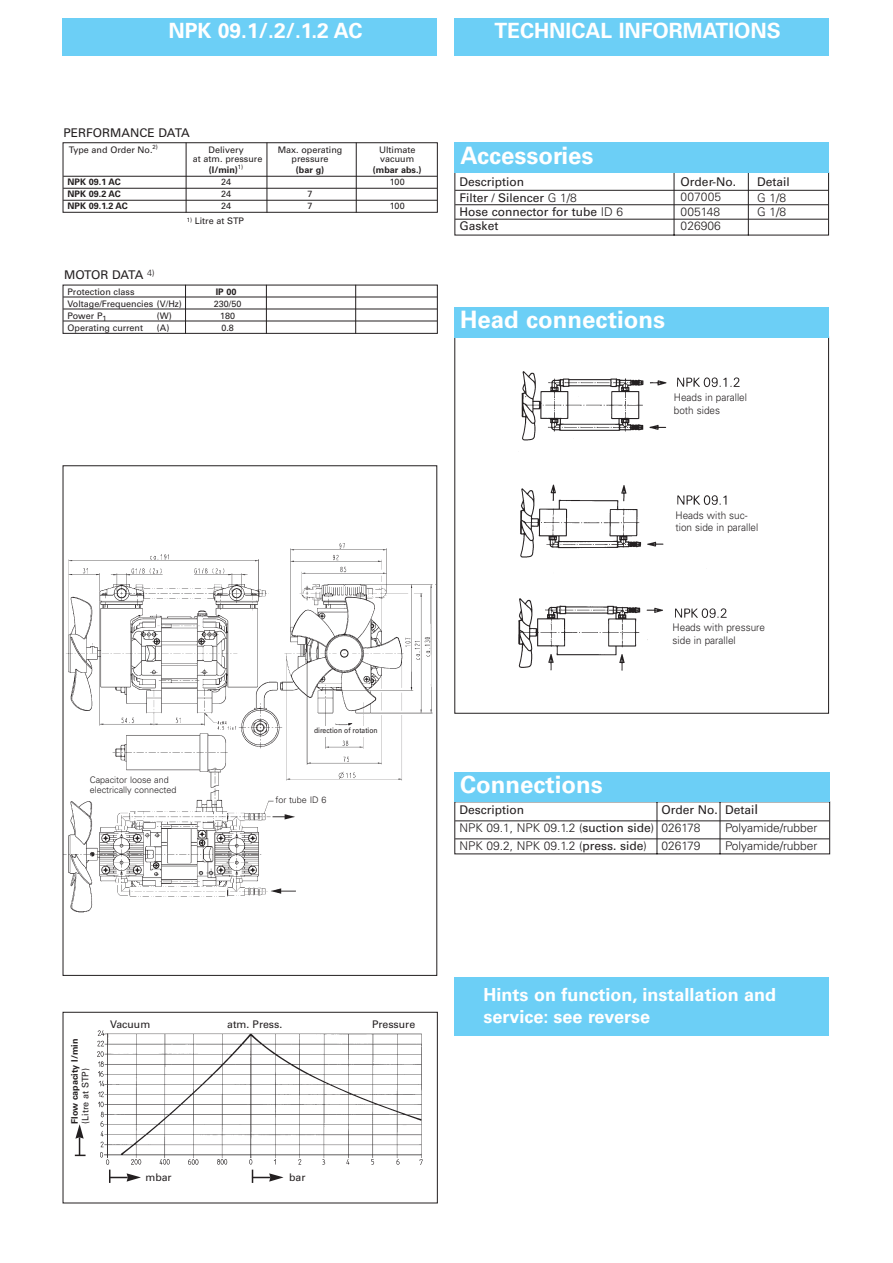
<style>
.page{position:relative;width:893px;height:1263px;background:#fff}
.page>*{position:absolute;margin:0;border:0;box-sizing:border-box;transform-origin:0 0}
.t1{font:700 24px "Univers";color:#fff}
.t2{font:700 21px "Univers";color:#fff}
.t3{font:700 18px/21.6px "Univers";color:#fff}
.t4{font:300 12px/18.3px "Univers";color:#231f20}
.t5{font:12px "Univers";color:#231f20}
.t6{font:12px "Univers";letter-spacing:-.04em;color:#231f20}
.t7{font:300 10.5px/12.6px "Univers";color:#231f20;scale:.95 1}
.t8{font:10.5px "Univers";color:#231f20}
.t9{font:9px "Univers";color:#231f20}
.t10{font:700 9px "Univers";color:#231f20}
.t11{font:300 9px/10.5px "Univers";color:#231f20}
.t12{font:7.5px "Univers";color:#231f20;scale:.9 1}
.s1{font-weight:300}
.s2{font-weight:400}
.s3{font-weight:400;font-size:13.5px}
</style>
<div class="page">
<div style="left:454px;top:18px;width:374px;height:37px;background:#6ccff6"></div>
<div style="left:63px;top:18px;width:374px;height:37px;background:#6ccff6"></div>
<img style="left:65px;top:543px;width:368px;height:370px">
<div style="left:88px;top:775px;width:102px;height:22px;background:#fff"></div>
<div style="left:274px;top:795px;width:77px;height:11px;background:#fff"></div>
<hr style="left:63px;top:176px;width:374px;height:1px;background:#231f20">
<hr style="left:63px;top:188px;width:374px;height:1px;background:#231f20">
<hr style="left:63px;top:200px;width:374px;height:1px;background:#231f20">
<div style="left:63px;top:142px;width:374px;height:71px;border:1px solid #231f20"></div>
<hr style="left:186px;top:142px;width:1px;height:71px;background:#231f20">
<hr style="left:266px;top:142px;width:1px;height:71px;background:#231f20">
<hr style="left:356px;top:142px;width:1px;height:71px;background:#231f20">
<hr style="left:63px;top:297px;width:374px;height:1px;background:#231f20">
<hr style="left:63px;top:309px;width:374px;height:1px;background:#231f20">
<hr style="left:63px;top:321px;width:374px;height:1px;background:#231f20">
<div style="left:63px;top:285px;width:374px;height:49px;border:1px solid #231f20"></div>
<hr style="left:185px;top:285px;width:1px;height:49px;background:#231f20">
<hr style="left:266px;top:285px;width:1px;height:49px;background:#231f20">
<hr style="left:355px;top:285px;width:1px;height:49px;background:#231f20">
<img style="left:97px;top:1030px;width:326px;height:145px">
<div style="left:63px;top:1012px;width:374px;height:191px;border:1px solid #231f20"></div>
<div style="left:109px;top:1019px;width:318px;height:14px;background:#fff"></div>
<svg style="left:109px;top:1170px;width:32px;height:13px"></svg>
<svg style="left:252px;top:1170px;width:31px;height:13px"></svg>
<svg style="left:75px;top:1124px;width:11px;height:32px"></svg>
<div style="left:312px;top:726px;width:67px;height:10px;background:#fff"></div>
<div style="left:454px;top:978px;width:374px;height:58px;background:#6ccff6"></div>
<svg style="left:454px;top:171px;width:375px;height:65px"></svg>
<div style="left:454px;top:142px;width:374px;height:31px;background:#6ccff6"></div>
<svg style="left:454px;top:802px;width:376px;height:53px"></svg>
<div style="left:454px;top:772px;width:376px;height:30px;background:#6ccff6"></div>
<img style="left:518px;top:371px;width:222px;height:300px">
<div style="left:454px;top:307px;width:374px;height:30px;background:#6ccff6"></div>
<div style="left:672px;top:392px;width:95px;height:30px;background:#fff"></div>
<div style="left:674px;top:510px;width:87px;height:29px;background:#fff"></div>
<div style="left:671px;top:622px;width:99px;height:30px;background:#fff"></div>
<h2 class="t2" style="left:168px;top:23px;width:196px">NPK 09.1/.2/.1.2 AC</h2>
<h2 class="t2" style="left:494px;top:23px;width:288px">TECHNICAL INFORMATIONS</h2>
<h3 class="t5" style="left:63px;top:128px;width:128px">PERFORMANCE DATA</h3>
<p class="t9" style="left:69px;top:146px;width:91px">Type and Order No.<sup>2)</sup></p>
<p class="t9" style="left:208px;top:146px;width:37px">Delivery</p>
<p class="t9" style="left:278px;top:146px;width:66px">Max. operating</p>
<p class="t9" style="left:379px;top:146px;width:38px">Ultimate</p>
<p class="t9" style="left:193px;top:155px;width:71px">at atm. pressure</p>
<p class="t9" style="left:291px;top:155px;width:39px">pressure</p>
<p class="t9" style="left:380px;top:155px;width:35px">vacuum</p>
<p class="t10" style="left:209px;top:166px;width:36px">(l/min)<sup>1)</sup></p>
<p class="t10" style="left:296px;top:166px;width:30px">(bar g)</p>
<p class="t10" style="left:373px;top:166px;width:50px">(mbar abs.)</p>
<p class="t10" style="left:68px;top:179px;width:55px">NPK 09.1 AC</p>
<p class="t9" style="left:221px;top:179px;width:12px">24</p>
<p class="t9" style="left:390px;top:179px;width:16px">100</p>
<p class="t10" style="left:68px;top:191px;width:55px">NPK 09.2 AC</p>
<p class="t9" style="left:221px;top:191px;width:12px">24</p>
<p class="t9" style="left:307px;top:191px;width:7px">7</p>
<p class="t10" style="left:68px;top:203px;width:62px">NPK 09.1.2 AC</p>
<p class="t9" style="left:221px;top:203px;width:12px">24</p>
<p class="t9" style="left:307px;top:203px;width:7px">7</p>
<p class="t9" style="left:390px;top:203px;width:16px">100</p>
<h3 class="t6" style="left:64px;top:270px;width:92px">MOTOR DATA <sup>4)</sup></h3>
<p class="t9" style="left:187px;top:218px;width:59px"><sup>1)</sup> Litre at STP</p>
<p class="t9" style="left:68px;top:288px;width:69px">Protection class</p>
<p class="t10" style="left:216px;top:288px;width:22px">IP 00</p>
<p class="t9" style="left:68px;top:300px;width:116px">Voltage/Frequencies (V/Hz)</p>
<p class="t9" style="left:214px;top:300px;width:29px">230/50</p>
<p class="t9" style="left:68px;top:312px;width:41px">Power P<sub>1</sub></p>
<p class="t9" style="left:157px;top:312px;width:16px">(W)</p>
<p class="t9" style="left:220px;top:312px;width:16px">180</p>
<p class="t9" style="left:68px;top:324px;width:77px">Operating current</p>
<p class="t9" style="left:157px;top:324px;width:14px">(A)</p>
<p class="t9" style="left:221px;top:324px;width:14px">0.8</p>
<p class="t11" style="left:90px;top:775px;width:88px">Capacitor loose and electrically connected</p>
<p class="t12" style="left:314px;top:728px;width:72px">direction of rotation</p>
<p class="t11" style="left:275px;top:795px;width:52px">for tube ID 6</p>
<h1 class="t1" style="left:460px;top:147px;width:135px">Accessories</h1>
<h3 class="t5" style="left:459px;top:178px;width:66px">Description</h3>
<h3 class="t5" style="left:680px;top:178px;width:57px">Order-No.</h3>
<h3 class="t5" style="left:757px;top:178px;width:34px">Detail</h3>
<h3 class="t5" style="left:459px;top:193px;width:119px">Filter / Silencer <span class="s1">G 1/8</span></h3>
<h3 class="t4" style="left:680px;top:189px;width:42px">007005</h3>
<h3 class="t4" style="left:757px;top:189px;width:31px">G 1/8</h3>
<h3 class="t5" style="left:459px;top:207px;width:165px">Hose connector for tube <span class="s1">ID 6</span></h3>
<h3 class="t4" style="left:680px;top:203px;width:41px">005148</h3>
<h3 class="t4" style="left:757px;top:204px;width:31px">G 1/8</h3>
<h3 class="t5" style="left:459px;top:221px;width:40px">Gasket</h3>
<h3 class="t4" style="left:680px;top:218px;width:42px">026906</h3>
<h1 class="t1" style="left:460px;top:311px;width:206px">Head connections</h1>
<p class="t7" style="left:673px;top:392px;width:78px">Heads in parallel both sides</p>
<p class="t7" style="left:675px;top:510px;width:89px">Heads with suc&shy;tion side in parallel</p>
<p class="t7" style="left:672px;top:622px;width:99px">Heads with pressure side in parallel</p>
<h1 class="t1" style="left:460px;top:776px;width:144px">Connections</h1>
<h3 class="t4" style="left:459px;top:802px;width:300px;text-indent:202px"><span class="s2">Order No. Detai</span><span class="s3">l<br></span>NPK 09.1, NPK 09.1.2 (<span class="s2">suction side</span>) 026178</h3>
<h3 class="t5" style="left:459px;top:805px;width:66px">Description</h3>
<h3 class="t4" style="left:725px;top:820px;width:94px">Polyamide/rubber</h3>
<h3 class="t4" style="left:459px;top:838px;width:243px">NPK 09.2, NPK 09.1.2 (<span class="s2">press. side</span>) 026179</h3>
<h3 class="t4" style="left:725px;top:838px;width:94px">Polyamide/rubber</h3>
<p class="t10" style="left:71px;top:1124px;width:86px;rotate:-90deg">Flow capacity l/min</p>
<p class="t9" style="left:82px;top:1124px;width:57px;rotate:-90deg">(Litre at STP)</p>
<p class="t8" style="left:110px;top:1021px;width:42px">Vacuum</p>
<p class="t8" style="left:227px;top:1021px;width:57px">atm. Press.</p>
<p class="t8" style="left:372px;top:1021px;width:45px">Pressure</p>
<p class="t8" style="left:145px;top:1174px;width:28px">mbar</p>
<p class="t8" style="left:289px;top:1173px;width:18px">bar</p>
<h3 class="t3" style="left:483px;top:986px;width:294px">Hints on function, installation and service: see reverse</h3>
</div>
